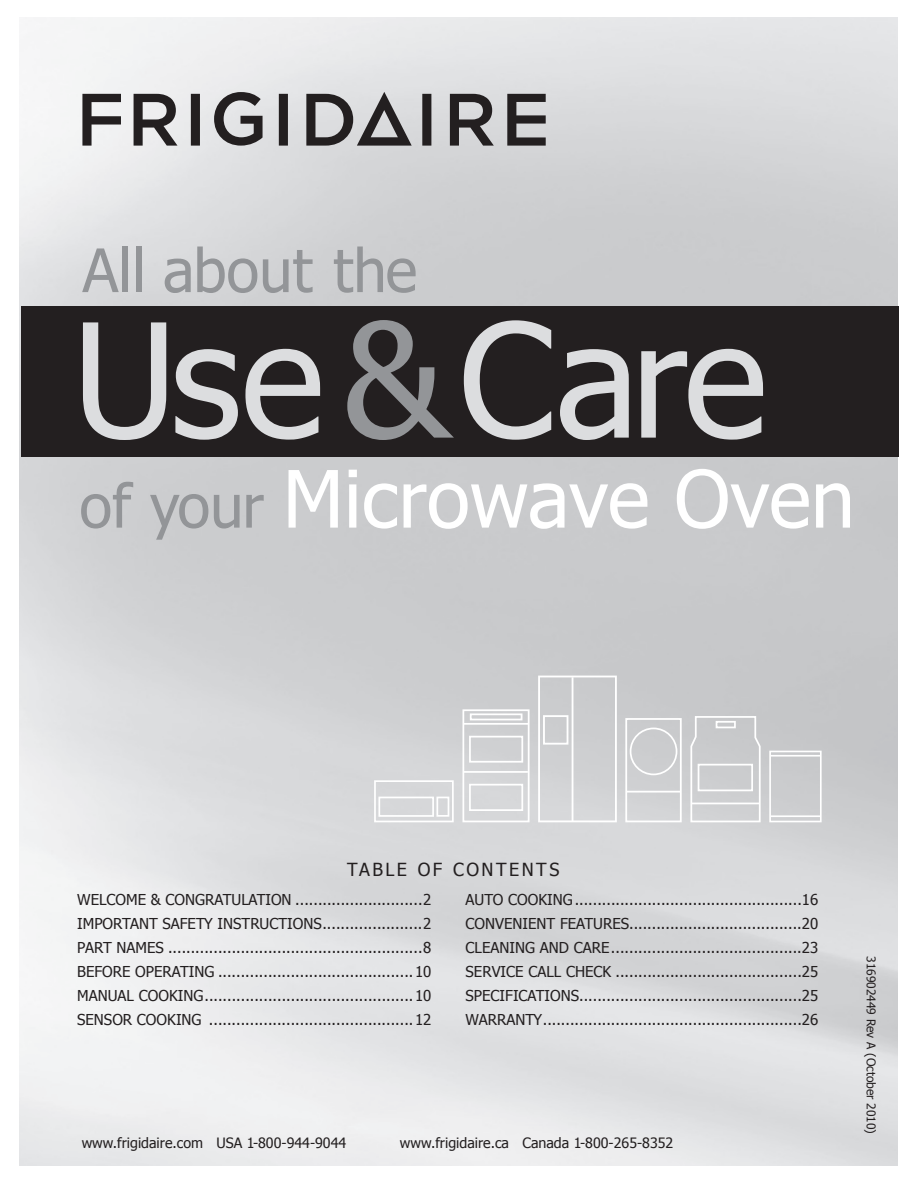
<style>
.page{position:relative;width:918px;height:1188px;background:#fff}
.page>*{position:absolute;margin:0;border:0;box-sizing:border-box;transform-origin:0 0}
.t1{font:158.4px "Tahoma";letter-spacing:-.025em;color:#dcdddf}
.t2{font:79.2px "Tahoma";color:#fff}
.t3{font:60px "Tahoma";color:#939598}
.t4{font:18px "Tahoma";letter-spacing:.14em;color:#231f20}
.t5{font:15px/24px "Tahoma";color:#231f20;text-align:justify}
.t6{font:14.25px "Tahoma";color:#231f20}
.t7{font:12px "Tahoma";color:#231f20}
.s1{color:#939598}
.s2{font-size:60px;color:#939598}
</style>
<div class="page">
<div style="left:21px;top:306px;width:877px;height:151px;background:#231f20"></div>
<div style="left:625px;top:718px;width:57px;height:104px;border:2px solid #fff"></div>
<div style="left:630px;top:728px;width:47px;height:47px;border:2px solid #fff;border-radius:50%"></div>
<hr style="left:626px;top:791px;width:55px;height:1px;background:#fff">
<div style="left:470px;top:713px;width:52px;height:7px;border:2px solid #fff"></div>
<div style="left:462px;top:709px;width:67px;height:113px;border:2px solid #fff"></div>
<div style="left:469px;top:736px;width:54px;height:27px;border:2px solid #fff"></div>
<div style="left:469px;top:784px;width:54px;height:27px;border:2px solid #fff"></div>
<hr style="left:463px;top:771px;width:65px;height:2px;background:#fff">
<hr style="left:463px;top:723px;width:66px;height:2px;background:#fff">
<div style="left:769px;top:751px;width:53px;height:71px;border:2px solid #fff"></div>
<hr style="left:770px;top:815px;width:50px;height:2px;background:#fff">
<hr style="left:770px;top:755px;width:50px;height:2px;background:#fff">
<svg style="left:689px;top:715px;width:72px;height:108px;background:#d0d1d2"></svg>
<div style="left:698px;top:764px;width:55px;height:27px;border:2px solid #fff"></div>
<hr style="left:691px;top:803px;width:68px;height:1px;background:#fff">
<div style="left:716px;top:721px;width:20px;height:7px;border:2px solid #fff"></div>
<div style="left:538px;top:676px;width:79px;height:146px;border:2px solid #fff"></div>
<div style="left:543px;top:715px;width:25px;height:30px;border:2px solid #fff"></div>
<hr style="left:572px;top:677px;width:1px;height:144px;background:#fff">
<div style="left:374px;top:780px;width:80px;height:42px;border:2px solid #fff"></div>
<div style="left:378px;top:797px;width:56px;height:20px;border:2px solid #fff"></div>
<div style="left:436px;top:797px;width:13px;height:20px;border:2px solid #fff"></div>
<svg style="left:422px;top:94px;width:9px;height:52px"></svg>
<svg style="left:214px;top:92px;width:49px;height:54px;background:#8a888a"></svg>
<svg style="left:507px;top:94px;width:39px;height:52px;background:#6e6c6e"></svg>
<svg style="left:82px;top:94px;width:39px;height:52px"></svg>
<svg style="left:134px;top:94px;width:43px;height:52px;background:#7c797b"></svg>
<svg style="left:191px;top:94px;width:9px;height:52px"></svg>
<svg style="left:279px;top:94px;width:9px;height:52px"></svg>
<svg style="left:450px;top:94px;width:44px;height:52px;background:#737273"></svg>
<svg style="left:306px;top:92px;width:106px;height:54px;background:#8f8e8f"></svg>
<h3 class="t3" style="left:82px;top:232px;width:336px">All about the</h3>
<h1 class="t1" style="left:73px;top:279px;width:696px">Use <span class="s1">&amp;</span> Care</h1>
<h2 class="t2" style="left:79px;top:448px;width:777px"><span class="s2">of your</span> Microwave Oven</h2>
<p class="t4" style="left:347px;top:858px;width:214px">TABLE OF CONTENTS</p>
<p class="t5" style="left:77px;top:887px;width:356px">WELCOME &amp; CONGRATULATION ............................2<br>IMPORTANT SAFETY INSTRUCTIONS ......................2<br>PART NAMES ........................................................8<br>BEFORE OPERATING ...........................................10<br>MANUAL COOKING ..............................................10<br>SENSOR COOKING .............................................12</p>
<p class="t5" style="left:466px;top:887px;width:354px">AUTO COOKING ..................................................16<br>CONVENIENT FEATURES......................................20<br>CLEANING AND CARE ..........................................23<br>SERVICE CALL CHECK .........................................25<br>SPECIFICATIONS.................................................25<br>WARRANTY .........................................................26</p>
<p class="t6" style="left:82px;top:1134px;width:266px">www.frigidaire.com USA 1-800-944-9044</p>
<p class="t6" style="left:400px;top:1134px;width:275px">www.frigidaire.ca Canada 1-800-265-8352</p>
<p class="t7" style="left:879px;top:956px;width:179px;rotate:90deg">316902449 Rev A (October 2010)</p>
</div>
